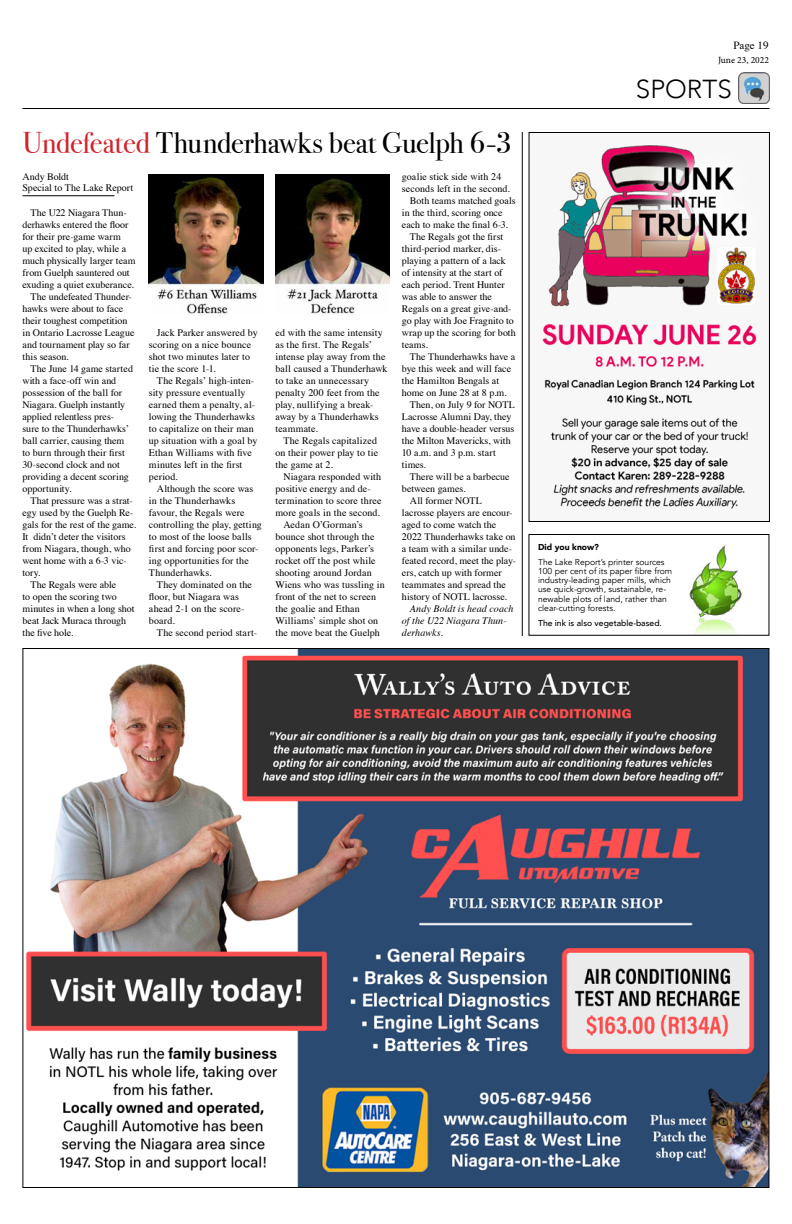
<style>
.page{position:relative;width:792px;height:1224px;background:#fff}
.page>*{position:absolute;margin:0;border:0;box-sizing:border-box;transform-origin:0 0}
.t1{font:30px "Bodoni Svty Two ITCTT";letter-spacing:-.005em;color:#000}
.t2{font:300 26px "Avenir";color:#000}
.t3{font:11px "Times";color:#000}
.t4{font:10px/12px "Times";letter-spacing:.005em;color:#000}
.t5{font:italic 10px/12px "Times";letter-spacing:.01em;color:#000}
.t6{font:9.5px "Minion Pro";color:#000}
.t7{font:8.6px/9.3px "Avenir";color:#000}
.t8{font:500 8.6px "Avenir";color:#000}
.t9{font:900 8.6px "Avenir";color:#000}
.s1{color:#d2232a}
</style>
<div class="page">
<hr style="left:22px;top:108px;width:748px;height:1px;background:#000">
<img style="left:738px;top:72px;width:31px;height:31px">
<hr style="left:522px;top:132px;width:1px;height:504px;background:#000">
<img style="left:26px;top:650px;width:741px;height:536px">
<img style="left:542px;top:145px;width:215px;height:364px">
<div style="left:529px;top:132px;width:241px;height:390px;border:1px solid #000"></div>
<hr style="left:22px;top:196px;width:92px;height:1px;background:#000">
<img style="left:149px;top:174px;width:114px;height:142px">
<img style="left:275px;top:174px;width:115px;height:140px">
<img style="left:689px;top:544px;width:54px;height:90px">
<div style="left:528px;top:534px;width:241px;height:102px;border:1px solid #000"></div>
<h1 class="t1" style="left:22px;top:118px;width:491px"><span class="s1">Undefeated</span> Thunderhawks beat Guelph 6-3</h1>
<p class="t4" style="left:22px;top:170px;width:112px;line-height:11px">Andy Boldt<br>Special to The Lake Report</p>
<p class="t4" style="left:30px;top:206px;width:98px">The U22 Niagara Thun-</p>
<p class="t4" style="left:22px;top:218px;width:108px">derhawks entered the floor</p>
<p class="t4" style="left:22px;top:230px;width:100px">for their pre-game warm</p>
<p class="t4" style="left:22px;top:242px;width:105px">up excited to play, while a</p>
<p class="t4" style="left:22px;top:254px;width:115px">much physically larger team</p>
<p class="t4" style="left:22px;top:266px;width:109px">from Guelph sauntered out</p>
<p class="t4" style="left:22px;top:278px;width:113px">exuding a quiet exuberance.</p>
<p class="t4" style="left:30px;top:290px;width:103px">The undefeated Thunder-</p>
<p class="t4" style="left:22px;top:302px;width:102px">hawks were about to face</p>
<p class="t4" style="left:22px;top:314px;width:107px">their toughest competition</p>
<p class="t4" style="left:22px;top:326px;width:114px">in Ontario Lacrosse League</p>
<p class="t4" style="left:22px;top:338px;width:109px">and tournament play so far</p>
<p class="t4" style="left:22px;top:350px;width:48px">this season.</p>
<p class="t4" style="left:30px;top:362px;width:104px">The June 14 game started</p>
<p class="t4" style="left:22px;top:374px;width:95px">with a face-off win and</p>
<p class="t4" style="left:22px;top:386px;width:101px">possession of the ball for</p>
<p class="t4" style="left:22px;top:398px;width:104px">Niagara. Guelph instantly</p>
<p class="t4" style="left:22px;top:410px;width:93px">applied relentless pres-</p>
<p class="t4" style="left:22px;top:422px;width:108px">sure to the Thunderhawks’</p>
<p class="t4" style="left:22px;top:434px;width:103px">ball carrier, causing them</p>
<p class="t4" style="left:22px;top:446px;width:104px">to burn through their first</p>
<p class="t4" style="left:22px;top:458px;width:99px">30-second clock and not</p>
<p class="t4" style="left:22px;top:470px;width:108px">providing a decent scoring</p>
<p class="t4" style="left:22px;top:482px;width:51px">opportunity.</p>
<p class="t4" style="left:30px;top:494px;width:104px">That pressure was a strat-</p>
<p class="t4" style="left:22px;top:506px;width:112px">egy used by the Guelph Re-</p>
<p class="t4" style="left:22px;top:518px;width:115px">gals for the rest of the game.</p>
<p class="t4" style="left:22px;top:530px;width:105px">It didn’t deter the visitors</p>
<p class="t4" style="left:22px;top:542px;width:110px">from Niagara, though, who</p>
<p class="t4" style="left:22px;top:554px;width:106px">went home with a 6-3 vic-</p>
<p class="t4" style="left:22px;top:566px;width:20px">tory.</p>
<p class="t4" style="left:30px;top:578px;width:87px">The Regals were able</p>
<p class="t4" style="left:22px;top:590px;width:96px">to open the scoring two</p>
<p class="t4" style="left:22px;top:602px;width:114px">minutes in when a long shot</p>
<p class="t4" style="left:22px;top:614px;width:105px">beat Jack Muraca through</p>
<p class="t4" style="left:22px;top:626px;width:52px">the five hole.</p>
<p class="t4" style="left:149px;top:326px;width:110px;text-indent:8px">Jack Parker answered by scoring on a nice bounce shot two minutes later to tie the score 1-1.</p>
<p class="t4" style="left:149px;top:374px;width:110px;text-indent:8px">The Regals’ high-inten&shy;sity pressure eventually earned them a penalty, al&shy;lowing the Thunderhawks to capitalize on their man up situation with a goal by<br>Ethan Williams with five minutes left in the first period.</p>
<p class="t4" style="left:149px;top:482px;width:115px;text-indent:8px">Although the score was in the Thunderhawks favour, the Regals were controlling the play, getting to most of the loose balls first and forcing poor scor&shy;ing opportunities for the<br>Thunderhawks.</p>
<p class="t4" style="left:149px;top:578px;width:104px;text-indent:8px">They dominated on the floor, but Niagara was ahead 2-1 on the score&shy;board.</p>
<p class="t4" style="left:157px;top:626px;width:102px">The second period start-</p>
<p class="t4" style="left:275px;top:326px;width:114px">ed with the same intensity as the first. The Regals’ intense play away from the ball caused a Thunderhawk to take an unnecessary penalty 200 feet from the play, nullifying a break&shy;away by a Thunderhawks teammate.</p>
<p class="t4" style="left:275px;top:434px;width:104px;text-align:justify;text-indent:8px">The Regals capitalized on their power play to tie the game at 2.</p>
<p class="t4" style="left:283px;top:470px;width:99px">Niagara responded with</p>
<p class="t4" style="left:275px;top:482px;width:97px">positive energy and de-</p>
<p class="t4" style="left:275px;top:494px;width:108px">termination to score three</p>
<p class="t4" style="left:275px;top:506px;width:106px">more goals in the second.</p>
<p class="t4" style="left:283px;top:518px;width:81px">Aedan O’Gorman’s</p>
<p class="t4" style="left:275px;top:530px;width:101px">bounce shot through the</p>
<p class="t4" style="left:275px;top:542px;width:100px">opponents legs, Parker’s</p>
<p class="t4" style="left:275px;top:554px;width:102px">rocket off the post while</p>
<p class="t4" style="left:275px;top:566px;width:98px">shooting around Jordan</p>
<p class="t4" style="left:275px;top:578px;width:111px">Wiens who was tussling in</p>
<p class="t4" style="left:275px;top:590px;width:102px">front of the net to screen</p>
<p class="t4" style="left:275px;top:602px;width:86px">the goalie and Ethan</p>
<p class="t4" style="left:275px;top:614px;width:104px">Williams’ simple shot on</p>
<p class="t4" style="left:275px;top:626px;width:106px">the move beat the Guelph</p>
<p class="t4" style="left:402px;top:170px;width:101px">goalie stick side with 24</p>
<p class="t4" style="left:402px;top:182px;width:110px">seconds left in the second.</p>
<p class="t4" style="left:410px;top:194px;width:107px">Both teams matched goals</p>
<p class="t4" style="left:402px;top:206px;width:102px">in the third, scoring once</p>
<p class="t4" style="left:402px;top:218px;width:108px">each to make the final 6-3.</p>
<p class="t4" style="left:410px;top:230px;width:95px">The Regals got the first</p>
<p class="t4" style="left:402px;top:242px;width:101px">third-period marker, dis-</p>
<p class="t4" style="left:402px;top:254px;width:105px">playing a pattern of a lack</p>
<p class="t4" style="left:402px;top:266px;width:102px">of intensity at the start of</p>
<p class="t4" style="left:402px;top:278px;width:104px">each period. Trent Hunter</p>
<p class="t4" style="left:402px;top:290px;width:92px">was able to answer the</p>
<p class="t4" style="left:402px;top:302px;width:111px">Regals on a great give-and-</p>
<p class="t4" style="left:402px;top:314px;width:114px">go play with Joe Fragnito to</p>
<p class="t4" style="left:402px;top:326px;width:115px">wrap up the scoring for both</p>
<p class="t4" style="left:402px;top:338px;width:27px">teams.</p>
<p class="t4" style="left:410px;top:350px;width:107px">The Thunderhawks have a</p>
<p class="t4" style="left:402px;top:362px;width:111px">bye this week and will face</p>
<p class="t4" style="left:402px;top:374px;width:99px">the Hamilton Bengals at</p>
<p class="t4" style="left:402px;top:386px;width:106px">home on June 28 at 8 p.m.</p>
<p class="t4" style="left:410px;top:398px;width:106px">Then, on July 9 for NOTL</p>
<p class="t4" style="left:402px;top:410px;width:111px">Lacrosse Alumni Day, they</p>
<p class="t4" style="left:402px;top:422px;width:114px">have a double-header versus</p>
<p class="t4" style="left:402px;top:434px;width:110px">the Milton Mavericks, with</p>
<p class="t4" style="left:402px;top:446px;width:95px">10 a.m. and 3 p.m. start</p>
<p class="t4" style="left:402px;top:458px;width:26px">times.</p>
<p class="t4" style="left:410px;top:470px;width:101px">There will be a barbecue</p>
<p class="t4" style="left:402px;top:482px;width:65px">between games.</p>
<p class="t4" style="left:410px;top:494px;width:74px">All former NOTL</p>
<p class="t4" style="left:402px;top:506px;width:112px">lacrosse players are encour-</p>
<p class="t4" style="left:402px;top:518px;width:96px">aged to come watch the</p>
<p class="t4" style="left:402px;top:530px;width:115px">2022 Thunderhawks take on</p>
<p class="t4" style="left:402px;top:542px;width:112px">a team with a similar unde-</p>
<p class="t4" style="left:402px;top:554px;width:116px">feated record, meet the play-</p>
<p class="t4" style="left:402px;top:566px;width:101px">ers, catch up with former</p>
<p class="t4" style="left:402px;top:578px;width:106px">teammates and spread the</p>
<p class="t4" style="left:402px;top:590px;width:107px">history of NOTL lacrosse.</p>
<p class="t5" style="left:402px;top:602px;width:113px;text-indent:8px">Andy Boldt is head coach of the U22 Niagara Thun&shy;derhawks.</p>
<p class="t3" style="left:733px;top:35px;width:37px">Page 19</p>
<p class="t6" style="left:718px;top:54px;width:52px">June 23, 2022</p>
<h2 class="t2" style="left:636px;top:74px;width:98px">SPORTS</h2>
<p class="t9" style="left:538px;top:539px;width:62px">Did you know?</p>
<p class="t7" style="left:538px;top:557px;width:135px">The Lake Report’s printer sources 100 per cent of its paper fibre from industry-leading paper mills, which use quick-growth, sustainable, re&shy;newable plots of land, rather than clear-cutting forests.</p>
<p class="t8" style="left:538px;top:616px;width:125px">The ink is also vegetable-based.</p>
</div>
